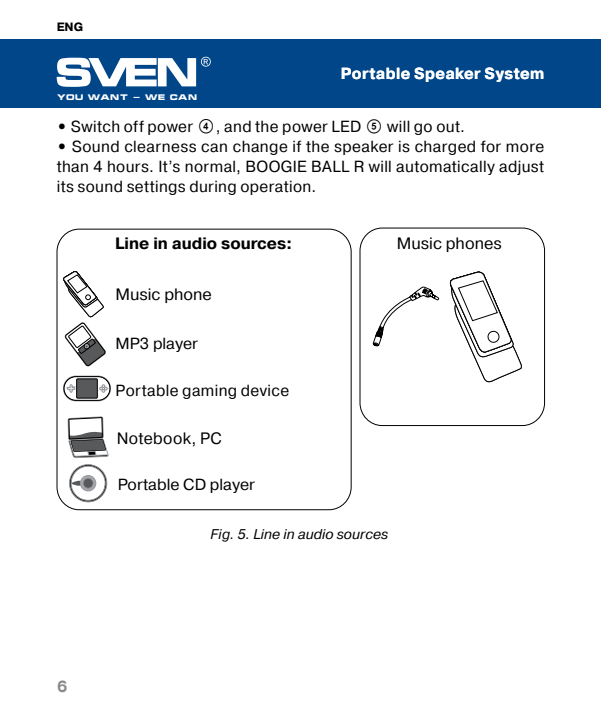
<style>
.page{position:relative;width:601px;height:715px;background:#fff}
.page>*{position:absolute;margin:0;border:0;box-sizing:border-box;transform-origin:0 0}
.t1{font:16.4px "Pragmatica";color:#000}
.t2{font:700 16.4px "Pragmatica";color:#000}
.t3{font:16.4px "Pragmatica";letter-spacing:.025em;color:#000}
.t4{font:16px/20px "Pragmatica";letter-spacing:.025em;color:#000;text-align:justify}
.t5{font:16px "Pragmatica";color:#000}
.t6{font:700 16px "Pragmatica";letter-spacing:.025em;color:#fff}
.t7{font:700 16px "Pragmatica";color:#8a8c8e}
.t8{font:italic 14px "Pragmatica";color:#000}
.t9{font:700 12px "Pragmatica";color:#000}
.t10{font:700 8px "Micra";color:#fff;scale:1.04 1}
.s1{font-weight:700}
.s2{font-family:"SVEN"}
</style>
<div class="page">
<div style="left:0;top:40px;width:601px;height:68px;background:#004689"></div>
<svg style="left:57px;top:57px;width:154px;height:30px"></svg>
<svg style="left:56px;top:227px;width:489px;height:283px"></svg>
<div style="left:63px;top:375px;width:48px;height:26px;border:1px solid #939598;border-radius:12px"></div>
<div style="left:69px;top:464px;width:38px;height:38px;border:1px solid #939598;border-radius:50%"></div>
<svg style="left:63px;top:270px;width:47px;height:230px"></svg>
<div style="left:117px;top:432px;width:225px;height:30px;background:#fff"></div>
<svg style="left:372px;top:286px;width:67px;height:60px"></svg>
<svg style="left:449px;top:271px;width:74px;height:113px"></svg>
<p class="t9" style="left:57px;top:19px;width:28px">ENG</p>
<p class="t6" style="left:341px;top:63px;width:205px">Portable Speaker System</p>
<p class="t4" style="left:57px;top:117px;width:410px"><span class="s1">•</span> Switch off power <span class="s2">d</span>, and the power LED <span class="s2">e</span> will go out.</p>
<p class="t4" style="left:57px;top:137px;width:489px"><span class="s1">•</span> Sound clearness can change if the speaker is charged for more than 4 hours. It’s normal, BOOGIE BALL R will automatically adjust its sound settings during operation.</p>
<p class="t10" style="left:57px;top:92px;width:137px">YOU WANT - WE CAN</p>
<p class="t2" style="left:115px;top:233px;width:179px">Line in audio sources:</p>
<p class="t1" style="left:397px;top:233px;width:106px">M usic phones</p>
<p class="t1" style="left:116px;top:284px;width:98px">M usic phone</p>
<p class="t5" style="left:116px;top:333px;width:84px">M P3 player</p>
<p class="t4" style="left:116px;top:380px;width:175px">Portable gaming device</p>
<p class="t3" style="left:117px;top:428px;width:107px">Notebook, PC</p>
<p class="t5" style="left:118px;top:474px;width:139px">Portable CD player</p>
<p class="t8" style="left:211px;top:525px;width:179px">Fig. 5. Line in audio sources</p>
<p class="t7" style="left:57px;top:676px;width:12px">6</p>
</div>
